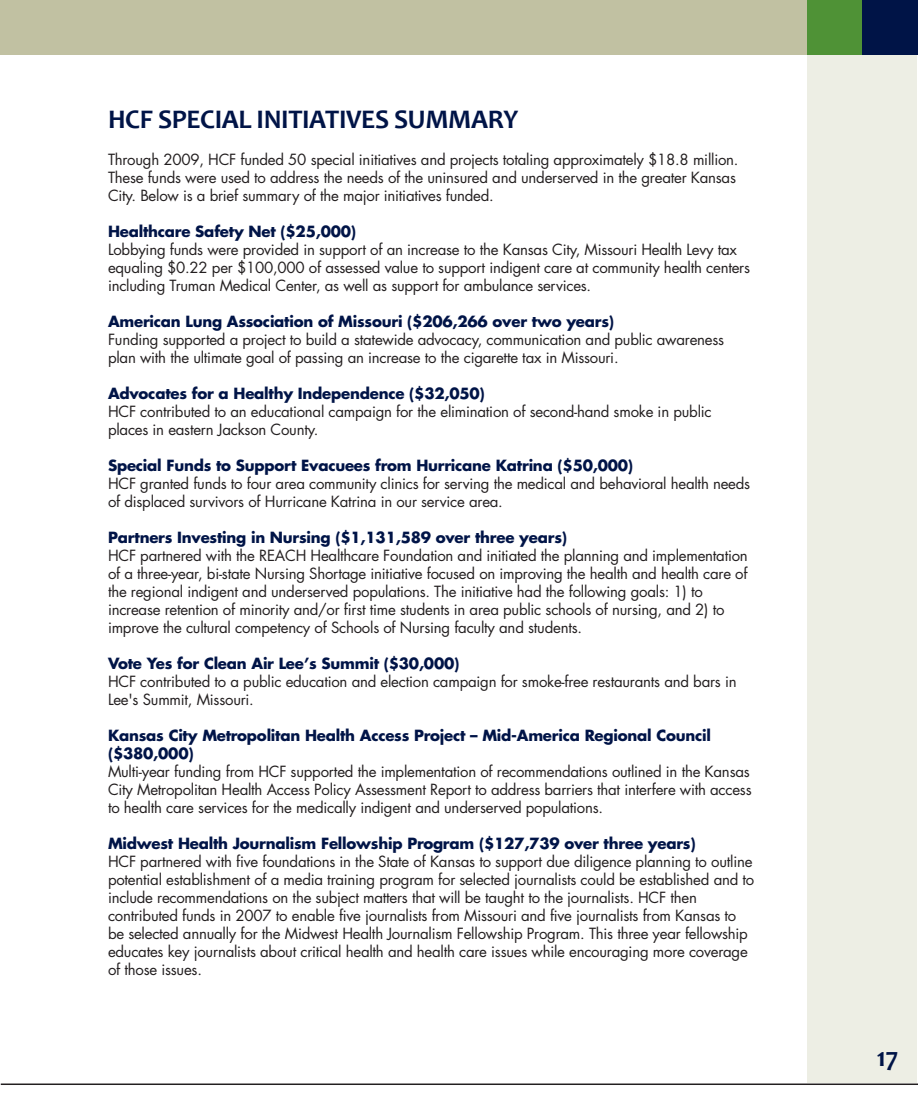
<style>
.page{position:relative;width:918px;height:1107px;background:#fff}
.page>*{position:absolute;margin:0;border:0;box-sizing:border-box;transform-origin:0 0}
.t1{font:700 27px "Candara";letter-spacing:-.015em;color:#001447}
.t2{font:15px/18px "Futura";letter-spacing:-.015em;color:#231f20}
.t3{font:700 15px/18px "Futura";letter-spacing:-.015em;color:#001447}
</style>
<div class="page">
<div style="left:0;top:0;width:807px;height:55px;background:#c1c1a2"></div>
<div style="left:807px;top:0;width:56px;height:54px;background:#4f9236"></div>
<div style="left:862px;top:0;width:56px;height:55px;background:#001447"></div>
<div style="left:808px;top:55px;width:109px;height:1028px;background:#edeee4"></div>
<hr style="left:1px;top:1084px;width:917px;height:1px;background:#231f20">
<h1 class="t1" style="left:108px;top:102px;width:412px">HCF SPECIAL INITIATIVES SUMMARY</h1>
<p class="t2" style="left:108px;top:152px;width:632px">Through 2009, HCF funded 50 special initiatives and projects totaling approximately $18.8 million.<br>These funds were used to address the needs of the uninsured and underserved in the greater Kansas<br>City. Below is a brief summary of the major initiatives funded.</p>
<p class="t3" style="left:108px;top:224px;width:250px">Healthcare Safety Net ($25,000)</p>
<p class="t2" style="left:108px;top:242px;width:644px">Lobbying funds were provided in support of an increase to the Kansas City, Missouri Health Levy tax equaling $0.22 per $100,000 of assessed value to support indigent care at community health centers including Truman Medical Center, as well as support for ambulance services.</p>
<p class="t3" style="left:108px;top:314px;width:508px">American Lung Association of Missouri ($206,266 over two years)</p>
<p class="t2" style="left:108px;top:332px;width:618px">Funding supported a project to build a statewide advocacy, communication and public awareness plan with the ultimate goal of passing an increase to the cigarette tax in Missouri.</p>
<p class="t3" style="left:108px;top:386px;width:378px">Advocates for a Healthy Independence ($32,050)</p>
<p class="t2" style="left:108px;top:404px;width:605px">HCF contributed to an educational campaign for the elimination of second-hand smoke in public places in eastern Jackson County.</p>
<p class="t3" style="left:108px;top:458px;width:527px">Special Funds to Support Evacuees from Hurricane Katrina ($50,000)</p>
<p class="t2" style="left:108px;top:476px;width:644px">HCF granted funds to four area community clinics for serving the medical and behavioral health needs of displaced survivors of Hurricane Katrina in our service area.</p>
<p class="t3" style="left:108px;top:530px;width:461px">Partners Investing in Nursing ($1,131,589 over three years)</p>
<p class="t2" style="left:108px;top:548px;width:641px">HCF partnered with the REACH Healthcare Foundation and initiated the planning and implementation of a three-year, bi-state Nursing Shortage initiative focused on improving the health and health care of the regional indigent and underserved populations. The initiative had the following goals: 1) to increase retention of minority and/or first time students in area public schools of nursing, and 2) to improve the cultural competency of Schools of Nursing faculty and students.</p>
<p class="t3" style="left:108px;top:656px;width:353px">Vote Yes for Clean Air Lee’s Summit ($30,000)</p>
<p class="t2" style="left:108px;top:674px;width:630px">HCF contributed to a public education and election campaign for smoke-free restaurants and bars in<br>Lee's Summit, Missouri.</p>
<p class="t3" style="left:108px;top:728px;width:604px">Kansas City Metropolitan Health Access Project – Mid-America Regional Council ($380,000)</p>
<p class="t2" style="left:108px;top:764px;width:645px">Multi-year funding from HCF supported the implementation of recommendations outlined in the Kansas<br>City Metropolitan Health Access Policy Assessment Report to address barriers that interfere with access to health care services for the medically indigent and underserved populations.</p>
<p class="t3" style="left:108px;top:836px;width:589px">Midwest Health Journalism Fellowship Program ($127,739 over three years)</p>
<p class="t2" style="left:108px;top:854px;width:648px">HCF partnered with five foundations in the State of Kansas to support due diligence planning to outline potential establishment of a media training program for selected journalists could be established and to include recommendations on the subject matters that will be taught to the journalists. HCF then contributed funds in 2007 to enable five journalists from Missouri and five journalists from Kansas to be selected annually for the Midwest Health Journalism Fellowship Program. This three year fellowship educates key journalists about critical health and health care issues while encouraging more coverage of those issues.</p>
<h1 class="t1" style="left:877px;top:1040px;width:23px">17</h1>
</div>
